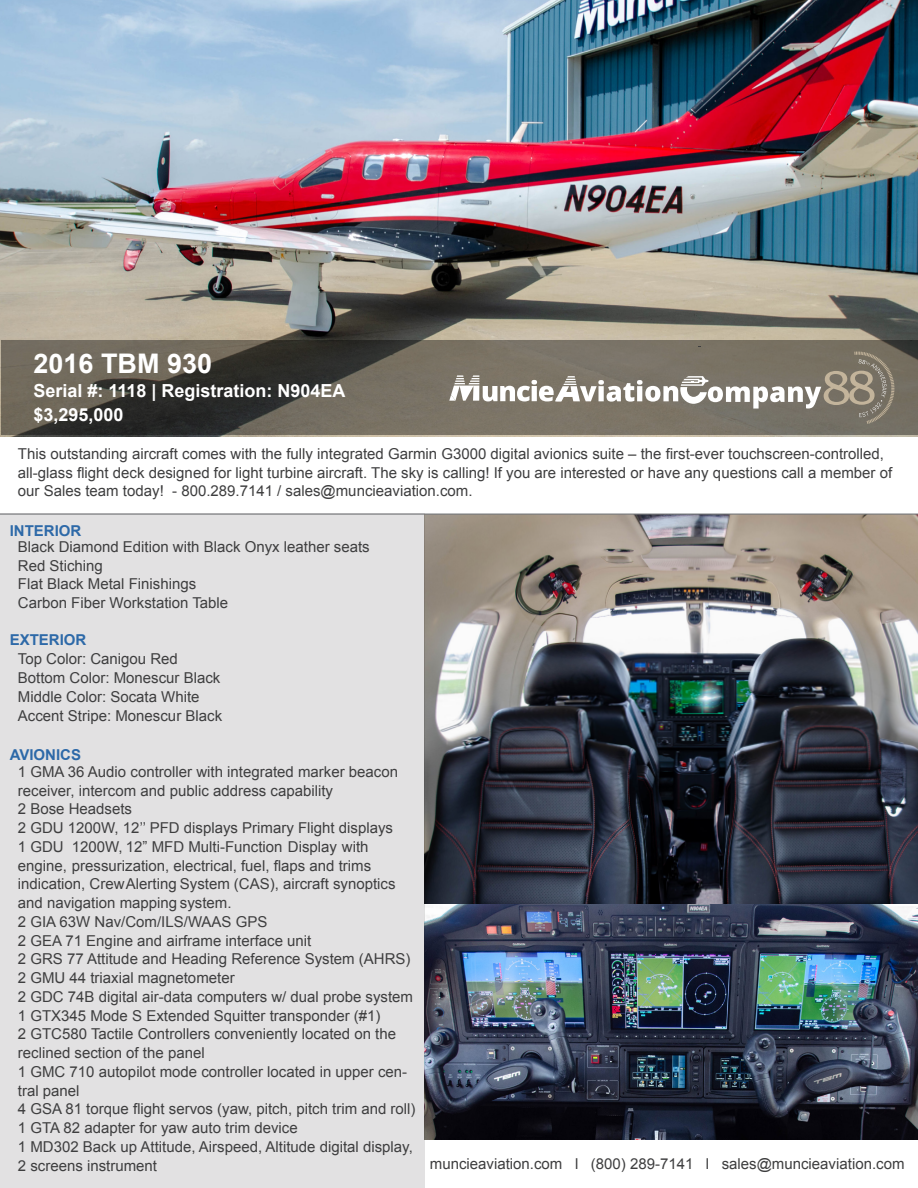
<style>
.page{position:relative;width:918px;height:1188px;background:#fff}
.page>*{position:absolute;margin:0;border:0;box-sizing:border-box;transform-origin:0 0}
.t1{font:700 27px "Arial";color:#fff}
.t2{font:700 18px "Arial";color:#fff}
.t3{font:15px/18.8px "Arial";color:#3e3e3f}
.t4{font:700 15px "Arial";color:#2d69a8}
</style>
<div class="page">
<img style="left:424px;top:904px;width:494px;height:236px">
<img style="left:424px;top:515px;width:494px;height:389px">
<div style="left:0;top:514px;width:424px;height:674px;background:#e2e1e2"></div>
<img style="left:0;top:0;width:918px;height:436px">
<hr style="left:0;top:514px;width:918px;height:1px;background:#76787b">
<svg style="left:1px;top:340px;width:917px;height:95px;background:#5c584e"></svg>
<svg style="left:449px;top:352px;width:446px;height:73px;background:#8c867a"></svg>
<p class="t1" style="left:33px;top:346px;width:180px">2016 TBM 930</p>
<p class="t2" style="left:33px;top:379px;width:314px">Serial #: 1118 | Registration: N904EA</p>
<p class="t2" style="left:33px;top:403px;width:92px">$3,295,000</p>
<p class="t3" style="left:18px;top:444px;width:868px">This outstanding aircraft comes with the fully integrated Garmin G3000 digital avionics suite – the first-ever touchscreen-controlled,</p>
<p class="t3" style="left:18px;top:464px;width:876px;line-height:18px">all-glass flight deck designed for light turbine aircraft. The sky is calling! If you are interested or have any questions call a member of our Sales team today! - 800.289.7141 / sales@muncieaviation.com.</p>
<p class="t4" style="left:10px;top:521px;width:73px">INTERIOR</p>
<p class="t3" style="left:18px;top:537px;width:353px">Black Diamond Edition with Black Onyx leather seats</p>
<p class="t3" style="left:18px;top:556px;width:87px">Red Stiching</p>
<p class="t3" style="left:18px;top:575px;width:180px">Flat Black Metal Finishings</p>
<p class="t3" style="left:18px;top:594px;width:212px">Carbon Fiber Workstation Table</p>
<p class="t4" style="left:10px;top:629px;width:78px">EXTERIOR</p>
<p class="t3" style="left:18px;top:650px;width:162px">Top Color: Canigou Red</p>
<p class="t3" style="left:18px;top:669px;width:204px">Bottom Color: Monescur Black</p>
<p class="t3" style="left:18px;top:687px;width:183px">Middle Color: Socata White</p>
<p class="t3" style="left:18px;top:706px;width:206px">Accent Stripe: Monescur Black</p>
<p class="t4" style="left:10px;top:744px;width:73px">AVIONICS</p>
<p class="t3" style="left:18px;top:762px;width:382px">1 GMA 36 Audio controller with integrated marker beacon receiver, intercom and public address capability</p>
<p class="t3" style="left:18px;top:800px;width:116px">2 Bose Headsets</p>
<p class="t3" style="left:18px;top:819px;width:377px">2 GDU 1200W, 12’’ PFD displays Primary Flight displays</p>
<p class="t3" style="left:18px;top:837px;width:379px">1 GDU 1200W, 12” MFD Multi-Function Display with engine, pressurization, electrical, fuel, flaps and trims indication, CrewAlerting System (CAS), aircraft synoptics and navigation mapping system.</p>
<p class="t3" style="left:18px;top:912px;width:251px">2 GIA 63W Nav/Com/ILS/WAAS GPS</p>
<p class="t3" style="left:18px;top:931px;width:295px">2 GEA 71 Engine and airframe interface unit</p>
<p class="t3" style="left:18px;top:950px;width:394px">2 GRS 77 Attitude and Heading Reference System (AHRS)</p>
<p class="t3" style="left:18px;top:969px;width:218px">2 GMU 44 triaxial magnetometer</p>
<p class="t3" style="left:18px;top:987px;width:397px">2 GDC 74B digital air-data computers w/ dual probe system</p>
<p class="t3" style="left:18px;top:1006px;width:364px">1 GTX345 Mode S Extended Squitter transponder (#1)</p>
<p class="t3" style="left:18px;top:1025px;width:380px">2 GTC580 Tactile Controllers conveniently located on the reclined section of the panel</p>
<p class="t3" style="left:18px;top:1062px;width:391px">1 GMC 710 autopilot mode controller located in upper cen&shy;tral panel</p>
<p class="t3" style="left:18px;top:1100px;width:399px">4 GSA 81 torque flight servos (yaw, pitch, pitch trim and roll)</p>
<p class="t3" style="left:18px;top:1119px;width:281px">1 GTA 82 adapter for yaw auto trim device</p>
<p class="t3" style="left:18px;top:1137px;width:396px">1 MD302 Back up Attitude, Airspeed, Altitude digital display,<br>2 screens instrument</p>
<p class="t3" style="left:430px;top:1154px;width:476px">muncieaviation.com l (800) 289-7141 l sales@muncieaviation.com</p>
</div>
